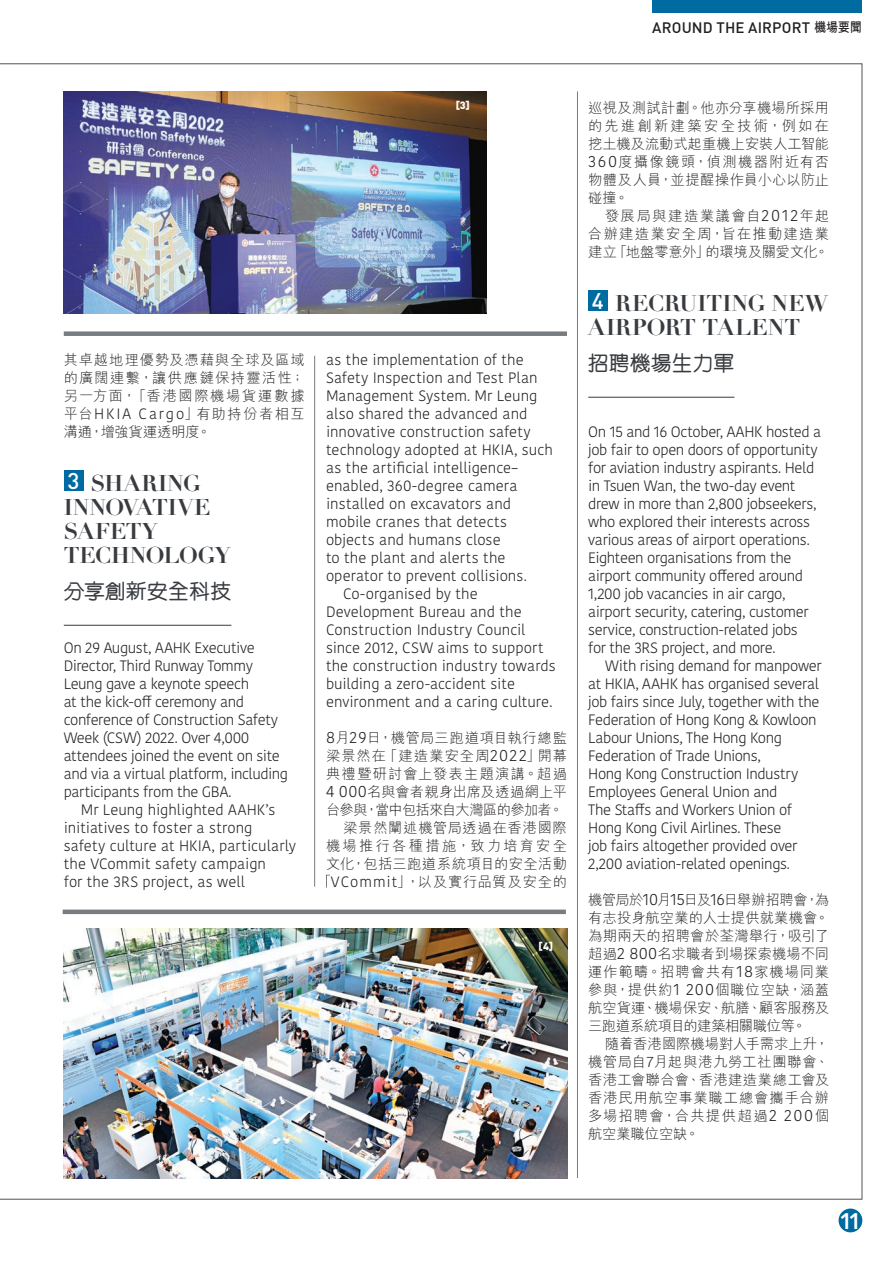
<style>
.page{position:relative;width:893px;height:1263px;background:#fff}
.page>*{position:absolute;margin:0;border:0;box-sizing:border-box;transform-origin:0 0}
.t1{font:700 22.5px/24px "Didot LT Std";letter-spacing:-.005em;color:#383b3f}
.t2{font:800 22.5px "Avenir";color:#fff}
.t3{font:500 21px "M Yuen HK";color:#383b3f}
.t4{font:300 15px/18px "Kohinoor Bangla";letter-spacing:-.02em;color:#231f20}
.t5{font:300 15px/18px "Kohinoor Bangla";color:#231f20}
.t6{font:300 15px "Kohinoor Bangla";letter-spacing:.005em;color:#231f20}
.t7{font:500 15px "DIN";letter-spacing:.01em;color:#231f20}
.t8{font:300 14.25px/18px "M Hei HK";letter-spacing:.05em;color:#231f20;text-align:justify}
.t9{font:900 10.5px "DIN";color:#fff}
.s1{font-family:"M Hei HK";font-weight:700;font-size:13.5px}
.s2{font-family:"Kohinoor Bangla";font-size:15px}
.s3{font-family:"DIN";font-weight:500;color:#fff}
.s4{font-family:"Kohinoor Bangla";font-size:15.9px}
</style>
<div class="page">
<div style="left:838px;top:1208px;width:24px;height:24px;background:#006ba1;border-radius:50%"></div>
<div style="left:652px;top:0;width:210px;height:13px;background:#006ba1"></div>
<img style="left:0;top:63px;width:862px;height:1136px">
<p class="t7" style="left:652px;top:17px;width:211px">AROUND THE AIRPORT <span class="s1">機場要聞</span></p>
<p class="t8" style="left:64px;top:350px;width:242px">其卓越地理優勢及憑藉與全球及區域的廣闊連繫，讓供應鏈保持靈活性；另一方面，「香港國際機場貨運數據平台<span class="s2">HKIA Cargo</span>」有助持份者相互溝通，增強貨運透明度。</p>
<h1 class="t1" style="left:64px;top:471px;width:168px"><span class="s3">3</span> SHARING<br>INNOVATIVE<br>SAFETY<br>TECHNOLOGY</h1>
<h2 class="t3" style="left:64px;top:577px;width:169px">分享創新安全科技</h2>
<p class="t4" style="left:64px;top:638px;width:226px">On 29 August, AAHK Executive<br>Director, Third Runway Tommy<br>Leung gave a keynote speech<br>at the kick-off ceremony and conference of Construction Safety<br>Week (CSW) 2022. Over 4,000 attendees joined the event on site and via a virtual platform, including participants from the GBA.</p>
<p class="t5" style="left:64px;top:800px;width:234px;text-indent:17px">Mr Leung highlighted AAHK’s initiatives to foster a strong safety culture at HKIA, particularly the VCommit safety campaign<br>for the 3RS project, as well</p>
<p class="t9" style="left:456px;top:98px;width:16px">[3]</p>
<p class="t5" style="left:326px;top:350px;width:199px">as the implementation of the</p>
<p class="t6" style="left:326px;top:366px;width:213px">Safety Inspection and Test Plan</p>
<p class="t5" style="left:326px;top:386px;width:213px">Management System. Mr Leung</p>
<p class="t6" style="left:326px;top:402px;width:203px">also shared the advanced and</p>
<p class="t6" style="left:326px;top:420px;width:206px">innovative construction safety</p>
<p class="t6" style="left:326px;top:438px;width:228px">technology adopted at HKIA, such</p>
<p class="t5" style="left:326px;top:458px;width:193px">as the artificial intelligence–</p>
<p class="t6" style="left:326px;top:474px;width:193px">enabled, 360-degree camera</p>
<p class="t6" style="left:326px;top:492px;width:187px">installed on excavators and</p>
<p class="t6" style="left:326px;top:510px;width:183px">mobile cranes that detects</p>
<p class="t5" style="left:326px;top:530px;width:176px">objects and humans close</p>
<p class="t6" style="left:326px;top:546px;width:181px">to the plant and alerts the</p>
<p class="t5" style="left:326px;top:566px;width:202px">operator to prevent collisions.</p>
<p class="t5" style="left:343px;top:584px;width:136px">Co-organised by the</p>
<p class="t5" style="left:326px;top:602px;width:197px">Development Bureau and the</p>
<p class="t6" style="left:326px;top:618px;width:201px">Construction Industry Council</p>
<p class="t5" style="left:326px;top:638px;width:219px">since 2012, CSW aims to support</p>
<p class="t6" style="left:326px;top:654px;width:231px">the construction industry towards</p>
<p class="t4" style="left:326px;top:674px;width:191px">building a zero-accident site</p>
<p class="t5" style="left:326px;top:692px;width:228px">environment and a caring culture.</p>
<p class="t8" style="left:326px;top:728px;width:242px;text-align:right"><span class="s4">8</span>月<span class="s4">29</span>日，機管局三跑道項目執行總監梁景然在「建造業安全周<span class="s4">2022</span>」開幕典禮暨研討會上發表主題演講。超過<br><span class="s4">4 000</span>名與會者親身出席及透過網上平台參與，當中包括來自大灣區的參加者。梁景然闡述機管局透過在香港國際機場推行各種措施，致力培育安全文化，包括三跑道系統項目的安全活動<br><span class="s2">VCommit</span>」，以及實行品質及安全的</p>
<p class="t9" style="left:539px;top:939px;width:16px">[4]</p>
<p class="t8" style="left:588px;top:98px;width:242px">巡視及測試計劃。他亦分享機場所採用的先進創新建築安全技術，例如在挖土機及流動式起重機上安裝人工智能<span class="s4">360</span>度攝像鏡頭，偵測機器附近有否物體及人員，並提醒操作員小心以防止碰撞。</p>
<p class="t8" style="left:588px;top:206px;width:242px;text-indent:17px">發展局與建造業議會自<span class="s4">2012</span>年起合辦建造業安全周，旨在推動建造業建立「地盤零意外」的環境及關愛文化。</p>
<h1 class="t1" style="left:588px;top:291px;width:241px"><span class="s3">4</span> RECRUITING NEW<br>AIRPORT TALENT</h1>
<h2 class="t3" style="left:588px;top:349px;width:148px">招聘機場生力軍</h2>
<p class="t4" style="left:588px;top:422px;width:235px">On 15 and 16 October, AAHK hosted a job fair to open doors of opportunity for aviation industry aspirants. Held in Tsuen Wan, the two-day event drew in more than 2,800 jobseekers, who explored their interests across various areas of airport operations.<br>Eighteen organisations from the airport community offered around 1,200 job vacancies in air cargo, airport security, catering, customer service, construction-related jobs<br>for the 3RS project, and more.</p>
<p class="t4" style="left:588px;top:656px;width:235px;text-indent:17px">With rising demand for manpower at HKIA, AAHK has organised several job fairs since July, together with the<br>Federation of Hong Kong &amp; Kowloon<br>Labour Unions, The Hong Kong<br>Federation of Trade Unions,<br>Hong Kong Construction Industry<br>Employees General Union and<br>The Staffs and Workers Union of<br>Hong Kong Civil Airlines. These<br>job fairs altogether provided over<br>2,200 aviation-related openings.</p>
<p class="t8" style="left:588px;top:890px;width:242px">機管局於<span class="s4">10</span>月<span class="s4">15</span>日及<span class="s4">16</span>日舉辦招聘會，為有志投身航空業的人士提供就業機會。為期兩天的招聘會於荃灣舉行，吸引了超過<span class="s4">2 800</span>名求職者到場探索機場不同運作範疇。招聘會共有<span class="s4">18</span>家機場同業參與，提供約<span class="s4">1 200</span>個職位空缺，涵蓋航空貨運、機場保安、航膳、顧客服務及三跑道系統項目的建築相關職位等。</p>
<p class="t8" style="left:588px;top:1034px;width:242px;text-indent:17px">隨着香港國際機場對人手需求上升，機管局自7月起與港九勞工社團聯會、香港工會聯合會、香港建造業總工會及香港民用航空事業職工總會攜手合辦多場招聘會，合共提供超過<span class="s4">2 200</span>個航空業職位空缺。</p>
<h1 class="t2" style="left:840px;top:1203px;width:24px">11</h1>
</div>
